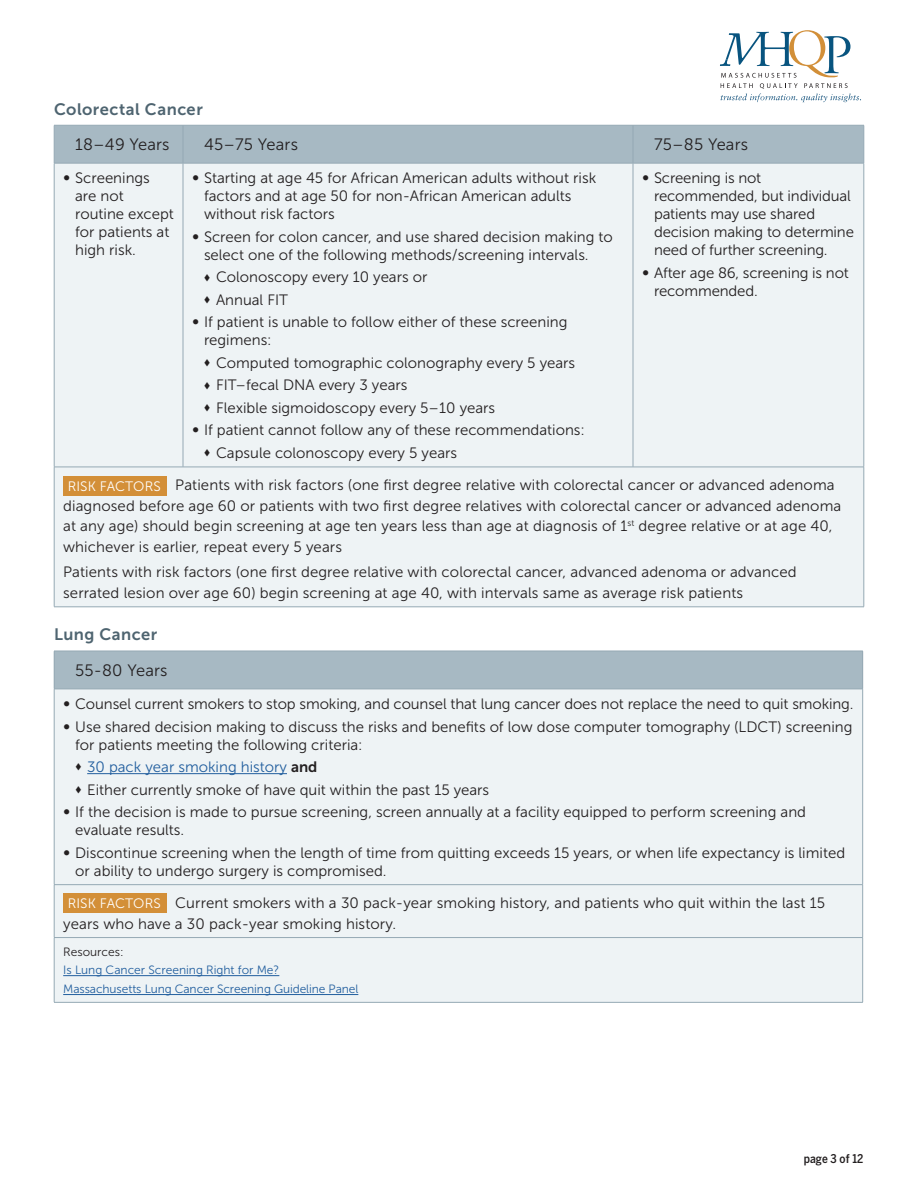
<style>
.page{position:relative;width:918px;height:1188px;background:#fff}
.page>*{position:absolute;margin:0;border:0;box-sizing:border-box;transform-origin:0 0}
.t1{font:16.5px "Museo Sans 300";letter-spacing:.01em;color:#231f20}
.t2{font:16.5px "Museo Sans 700";letter-spacing:.03em;color:#4e6470}
.t3{font:15px/18px "Museo Sans 300";color:#231f20}
.t4{font:15px "Museo Sans 300";color:#215e9e}
.t5{font:12px/18.9px "Museo Sans 300";letter-spacing:-.005em;color:#215e9e}
.t6{font:12px "Museo Sans 300";color:#231f20}
.t7{font:500 12px "Benton Sans Cond";color:#231f20}
.s1{font-size:18px}
.s2{font-size:13.65px;color:#fff}
.s3{color:#231f20}
.s4{font-family:"Museo Sans 700";color:#231f20}
</style>
<div class="page">
<svg style="left:720px;top:30px;width:141px;height:72px"></svg>
<div style="left:55px;top:126px;width:809px;height:37px;background:#a7b9c3"></div>
<div style="left:55px;top:164px;width:809px;height:443px;background:#eef3f5"></div>
<hr style="left:54px;top:467px;width:129px;height:1px;background:#95a9b4">
<hr style="left:183px;top:467px;width:450px;height:1px;background:#95a9b4">
<hr style="left:633px;top:467px;width:231px;height:1px;background:#95a9b4">
<hr style="left:54px;top:163px;width:129px;height:1px;background:#95a9b4">
<hr style="left:54px;top:163px;width:1px;height:304px;background:#95a9b4">
<hr style="left:183px;top:163px;width:450px;height:1px;background:#95a9b4">
<hr style="left:633px;top:163px;width:231px;height:1px;background:#95a9b4">
<hr style="left:864px;top:163px;width:1px;height:304px;background:#95a9b4">
<hr style="left:54px;top:467px;width:1px;height:140px;background:#95a9b4">
<hr style="left:864px;top:467px;width:1px;height:140px;background:#95a9b4">
<hr style="left:54px;top:607px;width:129px;height:1px;background:#95a9b4">
<hr style="left:183px;top:607px;width:450px;height:1px;background:#95a9b4">
<hr style="left:633px;top:607px;width:231px;height:1px;background:#95a9b4">
<hr style="left:633px;top:125px;width:1px;height:38px;background:#95a9b4">
<hr style="left:864px;top:125px;width:1px;height:38px;background:#95a9b4">
<hr style="left:633px;top:163px;width:1px;height:304px;background:#95a9b4">
<hr style="left:54px;top:125px;width:129px;height:1px;background:#95a9b4">
<hr style="left:54px;top:125px;width:1px;height:38px;background:#95a9b4">
<hr style="left:183px;top:125px;width:450px;height:1px;background:#95a9b4">
<hr style="left:183px;top:125px;width:1px;height:38px;background:#95a9b4">
<hr style="left:633px;top:125px;width:231px;height:1px;background:#95a9b4">
<hr style="left:183px;top:163px;width:1px;height:304px;background:#95a9b4">
<div style="left:63px;top:476px;width:103px;height:19px;background:#d38f38"></div>
<div style="left:54px;top:651px;width:809px;height:38px;background:#a7b9c3"></div>
<div style="left:55px;top:690px;width:807px;height:312px;background:#eef3f5"></div>
<hr style="left:54px;top:884px;width:809px;height:1px;background:#95a9b4">
<hr style="left:54px;top:689px;width:809px;height:1px;background:#95a9b4">
<hr style="left:54px;top:689px;width:1px;height:195px;background:#95a9b4">
<hr style="left:862px;top:689px;width:1px;height:195px;background:#95a9b4">
<hr style="left:54px;top:885px;width:1px;height:52px;background:#95a9b4">
<hr style="left:862px;top:885px;width:1px;height:52px;background:#95a9b4">
<hr style="left:54px;top:937px;width:809px;height:1px;background:#95a9b4">
<hr style="left:54px;top:938px;width:1px;height:64px;background:#95a9b4">
<hr style="left:862px;top:938px;width:1px;height:64px;background:#95a9b4">
<hr style="left:54px;top:1002px;width:809px;height:1px;background:#95a9b4">
<hr style="left:54px;top:651px;width:809px;height:1px;background:#95a9b4">
<hr style="left:54px;top:651px;width:1px;height:38px;background:#95a9b4">
<hr style="left:862px;top:651px;width:1px;height:38px;background:#95a9b4">
<hr style="left:87px;top:773px;width:200px;height:1px;background:#215e9e">
<div style="left:63px;top:894px;width:103px;height:19px;background:#d38f38"></div>
<hr style="left:63px;top:975px;width:216px;height:1px;background:#215e9e">
<hr style="left:63px;top:994px;width:295px;height:1px;background:#215e9e">
<p class="t2" style="left:54px;top:100px;width:150px">Colorectal Cancer</p>
<p class="t1" style="left:75px;top:136px;width:96px">18–49 Years</p>
<p class="t1" style="left:204px;top:136px;width:96px">45–75 Years</p>
<p class="t1" style="left:654px;top:136px;width:96px">75–85 Years</p>
<p class="t3" style="left:75px;top:169px;width:100px;text-indent:-12px"><span class="s1">•</span> Screenings are not routine except for patients at high risk.</p>
<p class="t3" style="left:204px;top:169px;width:394px;text-indent:-12px"><span class="s1">•</span> Starting at age 45 for African American adults without risk factors and at age 50 for non-African American adults without risk factors</p>
<p class="t3" style="left:654px;top:169px;width:201px;text-indent:-12px"><span class="s1">•</span> Screening is not recommended, but individual patients may use shared decision making to determine need of further screening.</p>
<p class="t3" style="left:654px;top:264px;width:196px;text-indent:-12px"><span class="s1">•</span> After age 86, screening is not recommended.</p>
<p class="t3" style="left:204px;top:228px;width:410px;text-indent:-12px"><span class="s1">•</span> Screen for colon cancer, and use shared decision making to select one of the following methods/screening intervals.</p>
<p class="t3" style="left:204px;top:268px;width:225px">▼ Colonoscopy every 10 years or</p>
<p class="t3" style="left:204px;top:291px;width:86px">▼ Annual FIT</p>
<p class="t3" style="left:204px;top:313px;width:365px;text-indent:-12px"><span class="s1">•</span> If patient is unable to follow either of these screening regimens:</p>
<p class="t3" style="left:204px;top:354px;width:373px">▼ Computed tomographic colonography every 5 years</p>
<p class="t3" style="left:204px;top:376px;width:205px">▼ FIT–fecal DNA every 3 years</p>
<p class="t3" style="left:204px;top:399px;width:293px">▼ Flexible sigmoidoscopy every 5–10 years</p>
<p class="t3" style="left:192px;top:421px;width:395px"><span class="s1">•</span> If patient cannot follow any of these recommendations:</p>
<p class="t3" style="left:204px;top:444px;width:255px">▼ Capsule colonoscopy every 5 years</p>
<p class="t3" style="left:63px;top:475px;width:780px;line-height:20.7px;text-indent:5px"><span class="s2">RISK FACTORS</span> Patients with risk factors (one first degree relative with colorectal cancer or advanced adenoma diagnosed before age 60 or patients with two first degree relatives with colorectal cancer or advanced adenoma at any age) should begin screening at age ten years less than age at diagnosis of 1<sup>st</sup> degree relative or at age 40, whichever is earlier, repeat every 5 years</p>
<p class="t3" style="left:63px;top:562px;width:735px;line-height:20.7px">Patients with risk factors (one first degree relative with colorectal cancer, advanced adenoma or advanced serrated lesion over age 60) begin screening at age 40, with intervals same as average risk patients</p>
<p class="t2" style="left:54px;top:625px;width:105px">Lung Cancer</p>
<p class="t1" style="left:75px;top:662px;width:94px">55-80 Years</p>
<p class="t3" style="left:63px;top:695px;width:792px"><span class="s1">•</span> Counsel current smokers to stop smoking, and counsel that lung cancer does not replace the need to quit smoking.</p>
<p class="t3" style="left:75px;top:718px;width:779px;text-indent:-12px"><span class="s1">•</span> Use shared decision making to discuss the risks and benefits of low dose computer tomography (LDCT) screening for patients meeting the following criteria:</p>
<p class="t4" style="left:75px;top:759px;width:244px"><span class="s3">▼</span> 30 pack year smoking history <span class="s4">and</span></p>
<p class="t3" style="left:75px;top:781px;width:416px">▼ Either currently smoke of have quit within the past 15 years</p>
<p class="t3" style="left:75px;top:803px;width:732px;text-indent:-12px"><span class="s1">•</span> If the decision is made to pursue screening, screen annually at a facility equipped to perform screening and evaluate results.</p>
<p class="t3" style="left:75px;top:844px;width:771px;text-indent:-12px"><span class="s1">•</span> Discontinue screening when the length of time from quitting exceeds 15 years, or when life expectancy is limited or ability to undergo surgery is compromised.</p>
<p class="t3" style="left:63px;top:893px;width:764px;line-height:20.7px;text-indent:5px"><span class="s2">RISK FACTORS</span> Current smokers with a 30 pack-year smoking history, and patients who quit within the last 15 years who have a 30 pack-year smoking history.</p>
<p class="t6" style="left:63px;top:945px;width:62px">Resources:</p>
<p class="t5" style="left:63px;top:961px;width:297px">Is Lung Cancer Screening Right for Me?<br>Massachusetts Lung Cancer Screening Guideline Panel</p>
<p class="t7" style="left:804px;top:1151px;width:61px">page 3 of 12</p>
</div>
